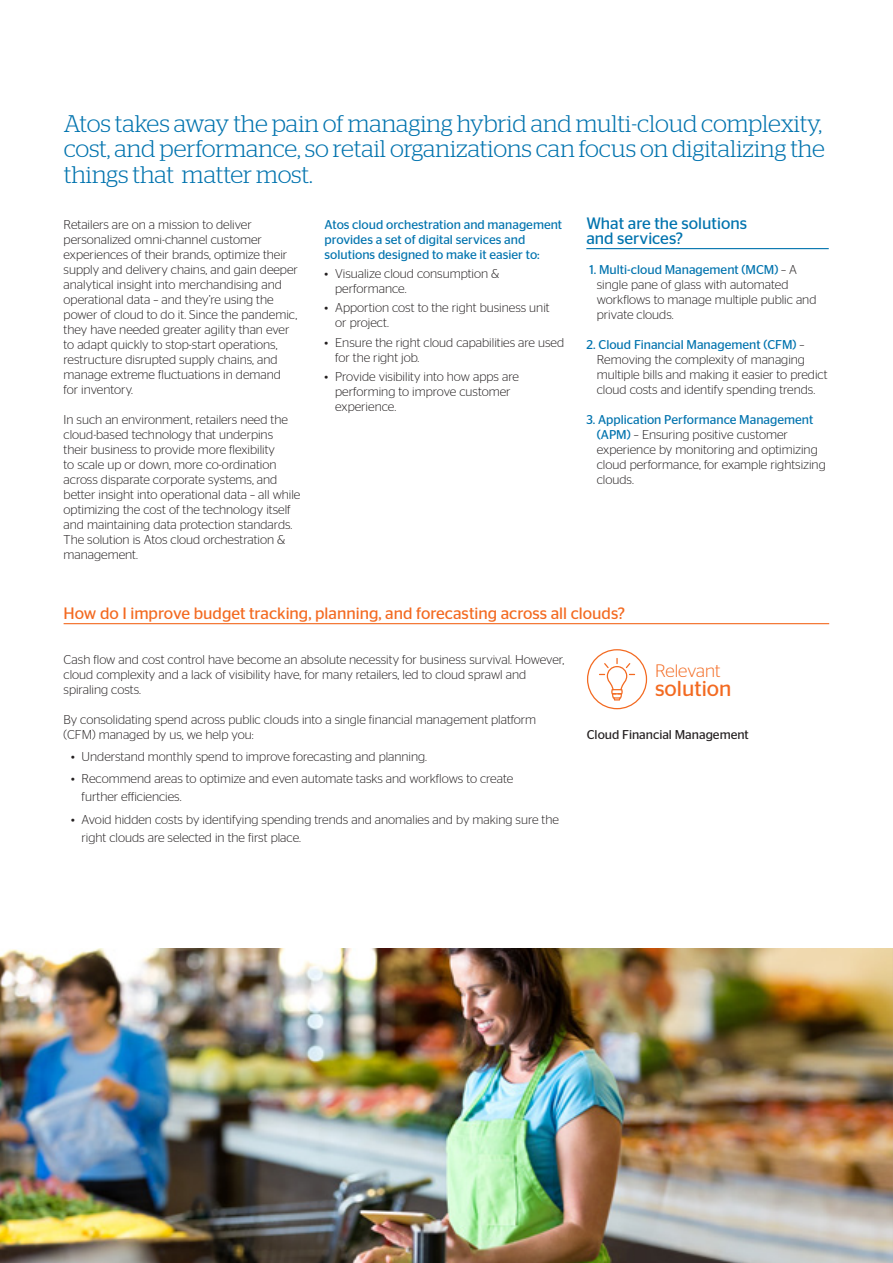
<style>
.page{position:relative;width:893px;height:1263px;background:#fff}
.page>*{position:absolute;margin:0;border:0;box-sizing:border-box;transform-origin:0 0}
.Introduction_28pt{font:300 24px/25.5px "Stag";color:#0073ae;text-align:justify}
.Body_Copy{font:21.6px "Stag Sans";color:#f36a21}
.Body_Copy-2{font:300 18px "Stag Sans";color:#f36a21}
.Chapter_Title{font:16.5px "Stag Sans";color:#f36a21}
.Chapter_Title-2{font:16.5px/15px "Stag Sans";color:#0073ae}
.Body_Copy-3{font:300 12.75px/15px "Stag Sans";color:#231f20}
.Body_Copy-4{font:12.75px/15px "Stag Sans";color:#0073ae}
.Body_Copy-5{font:12.75px "Stag Sans";color:#231f20}
.s1{font-weight:400;color:#0073ae}
</style>
<div class="page">
<hr style="left:586px;top:248px;width:243px;height:1px;background:#0073ae">
<hr style="left:64px;top:623px;width:765px;height:1px;background:#f36a21">
<svg style="left:587px;top:649px;width:60px;height:60px"></svg>
<img style="left:0;top:949px;width:893px;height:314px">
<p class="Introduction_28pt" style="left:64px;top:110px;width:763px">Atos takes away the pain of managing hybrid and multi-cloud complexity, cost, and performance, so retail organizations can focus on digitalizing the things that matter most.</p>
<p class="Body_Copy-3" style="left:64px;top:217px;width:236px">Retailers are on a mission to deliver personalized omni-channel customer experiences of their brands, optimize their supply and delivery chains, and gain deeper analytical insight into merchandising and operational data – and they’re using the power of cloud to do it. Since the pandemic, they have needed greater agility than ever to adapt quickly to stop-start operations, restructure disrupted supply chains, and manage extreme fluctuations in demand for inventory.</p>
<p class="Body_Copy-3" style="left:64px;top:412px;width:238px">In such an environment, retailers need the cloud-based technology that underpins their business to provide more flexibility<br>to scale up or down, more co-ordination across disparate corporate systems, and better insight into operational data – all while optimizing the cost of the technology itself and maintaining data protection standards.<br>The solution is Atos cloud orchestration &amp; management.</p>
<p class="Chapter_Title-2" style="left:586px;top:215px;width:162px">What are the solutions and services?</p>
<p class="Body_Copy-3" style="left:597px;top:262px;width:221px;text-indent:-8px"><span class="s1">1. Multi-cloud Management (MCM)</span> – A single pane of glass with automated workflows to manage multiple public and private clouds.</p>
<p class="Body_Copy-3" style="left:597px;top:337px;width:232px;text-indent:-10px"><span class="s1">2. Cloud Financial Management (CFM)</span> – Removing the complexity of managing multiple bills and making it easier to predict cloud costs and identify spending trends.</p>
<p class="Body_Copy-3" style="left:597px;top:412px;width:230px;text-indent:-10px"><span class="s1">3. Application Performance Management (APM)</span> – Ensuring positive customer experience by monitoring and optimizing cloud performance, for example rightsizing clouds.</p>
<p class="Body_Copy-4" style="left:325px;top:217px;width:239px">Atos cloud orchestration and management provides a set of digital services and solutions designed to make it easier to:</p>
<p class="Body_Copy-3" style="left:335px;top:266px;width:166px;text-indent:-11px">• Visualize cloud consumption &amp; performance.</p>
<p class="Body_Copy-3" style="left:335px;top:300px;width:216px;text-indent:-11px">• Apportion cost to the right business unit or project.</p>
<p class="Body_Copy-3" style="left:335px;top:334px;width:230px;text-indent:-11px">• Ensure the right cloud capabilities are used for the right job.</p>
<p class="Body_Copy-3" style="left:335px;top:369px;width:185px;text-indent:-11px">• Provide visibility into how apps are performing to improve customer experience.</p>
<p class="Chapter_Title" style="left:64px;top:604px;width:563px">How do I improve budget tracking, planning, and forecasting across all clouds?</p>
<p class="Body_Copy-3" style="left:64px;top:652px;width:502px">Cash flow and cost control have become an absolute necessity for business survival. However, cloud complexity and a lack of visibility have, for many retailers, led to cloud sprawl and spiraling costs.</p>
<p class="Body_Copy-3" style="left:64px;top:712px;width:474px">By consolidating spend across public clouds into a single financial management platform (CFM) managed by us, we help you:</p>
<p class="Body_Copy-3" style="left:71px;top:749px;width:358px">• Understand monthly spend to improve forecasting and planning.</p>
<p class="Body_Copy-3" style="left:82px;top:770px;width:433px;line-height:18px;text-indent:-10px">• Recommend areas to optimize and even automate tasks and workflows to create further efficiencies.</p>
<p class="Body_Copy-3" style="left:82px;top:810px;width:479px;line-height:18px;text-indent:-10px">• Avoid hidden costs by identifying spending trends and anomalies and by making sure the right clouds are selected in the first place.</p>
<p class="Body_Copy-2" style="left:655px;top:661px;width:67px">Relevant</p>
<p class="Body_Copy" style="left:655px;top:677px;width:78px">solution</p>
<p class="Body_Copy-5" style="left:587px;top:727px;width:164px">Cloud Financial Management</p>
</div>
